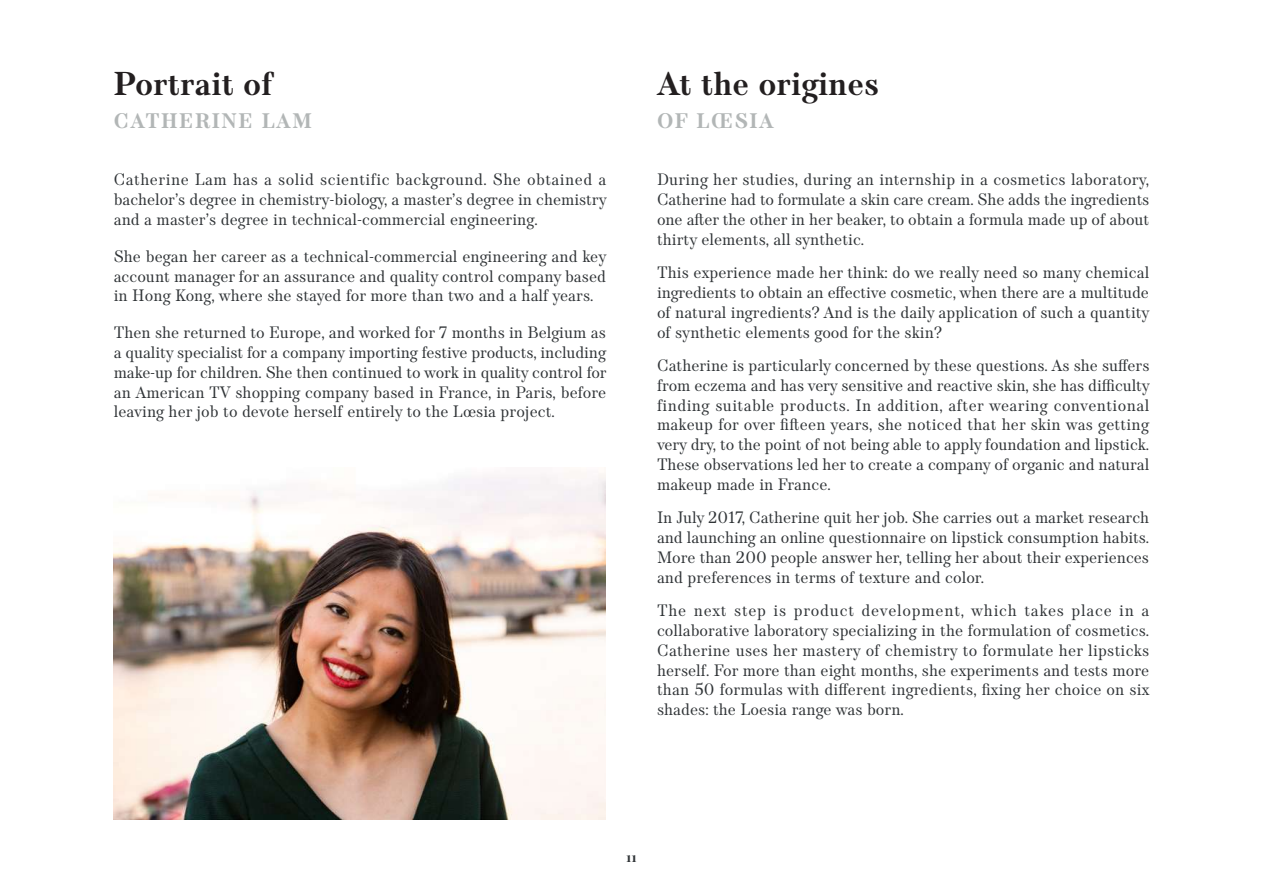
<style>
.page{position:relative;width:1263px;height:893px;background:#fff}
.page>*{position:absolute;margin:0;border:0;box-sizing:border-box;transform-origin:0 0}
.t1{font:700 33px "TT Barrels";color:#231f20}
.t2{font:700 21px "TT Barrels";letter-spacing:.07em;color:#b2b6b6}
.t3{font:16.5px/19.8px "TT Barrels";color:#303437;text-align:justify}
.t4{font:700 13.5px "Playfair Display";color:#303437}
</style>
<div class="page">
<img style="left:114px;top:471px;width:492px;height:348px">
<h1 class="t1" style="left:114px;top:64px;width:160px">Portrait of</h1>
<p class="t2" style="left:114px;top:109px;width:200px">CATHERINE LAM</p>
<p class="t3" style="left:114px;top:170px;width:494px">Catherine Lam has a solid scientific background. She obtained a bachelor’s degree in chemistry-biology, a master’s degree in chemistry and a master’s degree in technical-commercial engineering.</p>
<p class="t3" style="left:114px;top:247px;width:494px">She began her career as a technical-commercial engineering and key account manager for an assurance and quality control company based in Hong Kong, where she stayed for more than two and a half years.</p>
<p class="t3" style="left:114px;top:323px;width:494px">Then she returned to Europe, and worked for 7 months in Belgium as a quality specialist for a company importing festive products, including make-up for children. She then continued to work in quality control for an American TV shopping company based in France, in Paris, before leaving her job to devote herself entirely to the Lœsia project.</p>
<h1 class="t1" style="left:657px;top:64px;width:224px">At the origines</h1>
<p class="t2" style="left:657px;top:109px;width:118px">OF LŒSIA</p>
<p class="t3" style="left:657px;top:170px;width:494px">During her studies, during an internship in a cosmetics laboratory, Catherine had to formulate a skin care cream. She adds the ingredients one after the other in her beaker, to obtain a formula made up of about thirty elements, all synthetic.</p>
<p class="t3" style="left:657px;top:263px;width:494px">This experience made her think: do we really need so many chemical ingredients to obtain an effective cosmetic, when there are a multitude of natural ingredients? And is the daily application of such a quantity of synthetic elements good for the skin?</p>
<p class="t3" style="left:657px;top:356px;width:494px">Catherine is particularly concerned by these questions. As she suffers from eczema and has very sensitive and reactive skin, she has difficulty finding suitable products. In addition, after wearing conventional makeup for over fifteen years, she noticed that her skin was getting very dry, to the point of not being able to apply foundation and lipstick.<br>These observations led her to create a company of organic and natural makeup made in France.</p>
<p class="t3" style="left:657px;top:508px;width:494px">In July 2017, Catherine quit her job. She carries out a market research and launching an online questionnaire on lipstick consumption habits.<br>More than 200 people answer her, telling her about their experiences and preferences in terms of texture and color.</p>
<p class="t3" style="left:657px;top:601px;width:494px">The next step is product development, which takes place in a collaborative laboratory specializing in the formulation of cosmetics.<br>Catherine uses her mastery of chemistry to formulate her lipsticks herself. For more than eight months, she experiments and tests more than 50 formulas with different ingredients, fixing her choice on six shades: the Loesia range was born.</p>
<p class="t4" style="left:626px;top:848px;width:12px">11</p>
</div>
